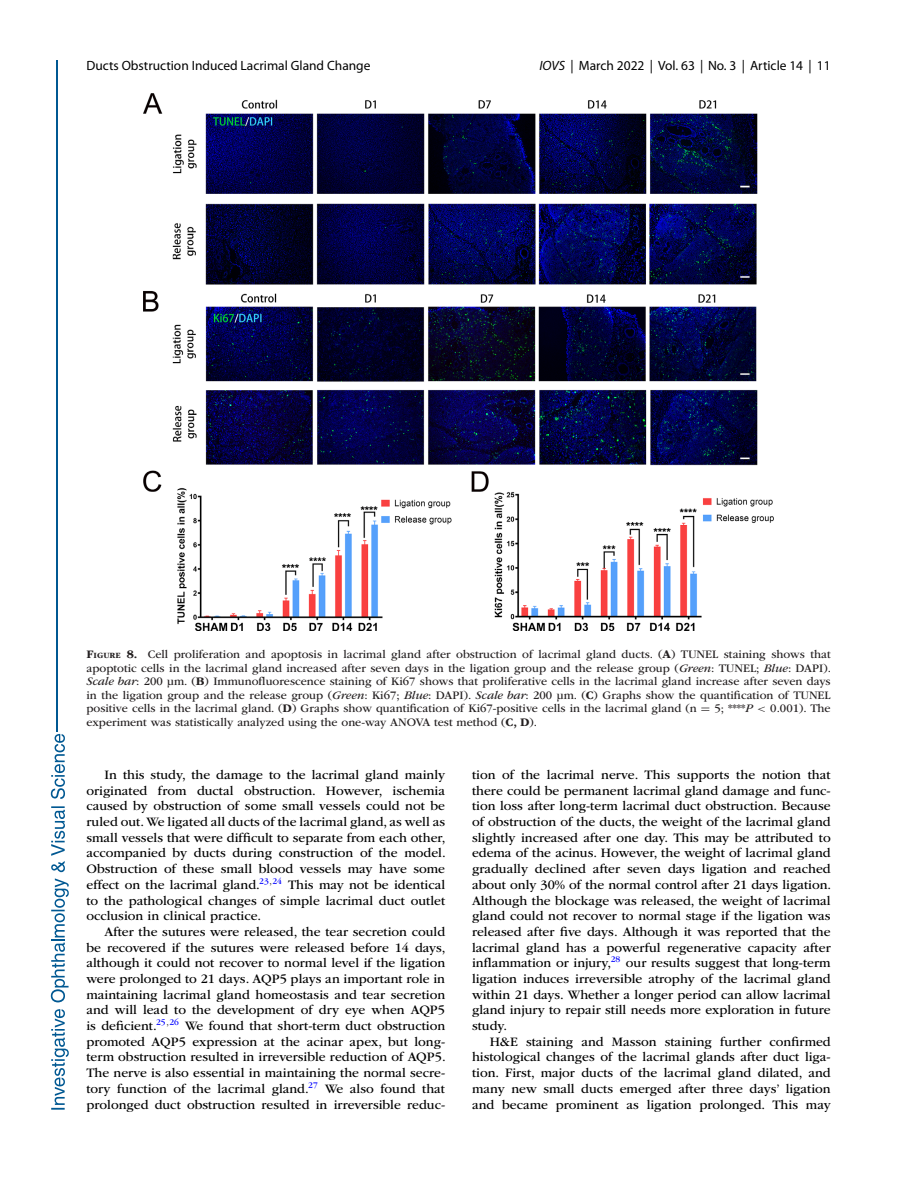
<style>
.page{position:relative;width:918px;height:1188px;background:#fff}
.page>*{position:absolute;margin:0;border:0;box-sizing:border-box;transform-origin:0 0}
.t1{font:13.5px/15.8px "ITC Garamond Std";color:#000;text-align:justify}
.t2{font:13.5px "Myriad Pro";color:#000}
.t3{font:12px/13.5px "ITC Garamond Std";color:#231f20;text-align:justify}
.s1{font-style:italic}
.s2{font-weight:700}
.s3{font-weight:700;font-size:8.4px}
.s4{font-family:"MTSY"}
.s5{font-family:"RMTMI"}
</style>
<div class="page">
<hr style="left:57px;top:60px;width:1px;height:672px;background:#005892">
<svg style="left:51px;top:734px;width:18px;height:376px"></svg>
<img style="left:144px;top:93px;width:630px;height:537px">
<p class="t2" style="left:86px;top:60px;width:286px">Ducts Obstruction Induced Lacrimal Gland Change</p>
<p class="t2" style="left:539px;top:60px;width:293px"><span class="s1">IOVS</span> | March 2022 | Vol. 63 | No. 3 | Article 14 | 11</p>
<p class="t3" style="left:86px;top:649px;width:746px"><span class="s2">F</span><span class="s3">IGURE</span> <span class="s2">8.</span> Cell proliferation and apoptosis in lacrimal gland after obstruction of lacrimal gland ducts. (<span class="s2">A</span>) TUNEL staining shows that apoptotic cells in the lacrimal gland increased after seven days in the ligation group and the release group (<span class="s1">Green</span>: TUNEL; <span class="s1">Blue</span>: DAPI).<br><span class="s1">Scale bar</span>: 200 μm. (<span class="s2">B</span>) Immunofluorescence staining of Ki67 shows that proliferative cells in the lacrimal gland increase after seven days in the ligation group and the release group (<span class="s1">Green</span>: Ki67; <span class="s1">Blue</span>: DAPI). <span class="s1">Scale bar</span>: 200 μm. (<span class="s2">C</span>) Graphs show the quantification of TUNEL positive cells in the lacrimal gland. (<span class="s2">D</span>) Graphs show quantification of Ki67-positive cells in the lacrimal gland (n <span class="s4">=</span> 5; ****<span class="s1">P</span> <span class="s5">&lt;</span> 0.001). The experiment was statistically analyzed using the one-way ANOVA test method (<span class="s2">C, D</span>).</p>
<p class="t1" style="left:86px;top:768px;width:361px;text-indent:18px">In this study, the damage to the lacrimal gland mainly originated from ductal obstruction. However, ischemia caused by obstruction of some small vessels could not be ruled out. We ligated all ducts of the lacrimal gland, as well as small vessels that were difficult to separate from each other, accompanied by ducts during construction of the model.<br>Obstruction of these small blood vessels may have some effect on the lacrimal gland.<sup>23</sup><sup>,</sup><sup>24</sup> This may not be identical to the pathological changes of simple lacrimal duct outlet occlusion in clinical practice.</p>
<p class="t1" style="left:86px;top:925px;width:361px;text-indent:18px">After the sutures were released, the tear secretion could be recovered if the sutures were released before 14 days, although it could not recover to normal level if the ligation were prolonged to 21 days. AQP5 plays an important role in maintaining lacrimal gland homeostasis and tear secretion and will lead to the development of dry eye when AQP5 is deficient.<sup>25</sup><sup>,</sup><sup>26</sup> We found that short-term duct obstruction promoted AQP5 expression at the acinar apex, but long&shy;term obstruction resulted in irreversible reduction of AQP5.<br>The nerve is also essential in maintaining the normal secre&shy;tory function of the lacrimal gland.<sup>27</sup> We also found that prolonged duct obstruction resulted in irreversible reduc-</p>
<p class="t1" style="left:472px;top:768px;width:361px">tion of the lacrimal nerve. This supports the notion that there could be permanent lacrimal gland damage and func&shy;tion loss after long-term lacrimal duct obstruction. Because of obstruction of the ducts, the weight of the lacrimal gland slightly increased after one day. This may be attributed to edema of the acinus. However, the weight of lacrimal gland gradually declined after seven days ligation and reached about only 30% of the normal control after 21 days ligation.<br>Although the blockage was released, the weight of lacrimal gland could not recover to normal stage if the ligation was released after five days. Although it was reported that the lacrimal gland has a powerful regenerative capacity after inflammation or injury,<sup>28</sup> our results suggest that long-term ligation induces irreversible atrophy of the lacrimal gland within 21 days. Whether a longer period can allow lacrimal gland injury to repair still needs more exploration in future study.</p>
<p class="t1" style="left:472px;top:1035px;width:360px;text-indent:18px">H&amp;E staining and Masson staining further confirmed histological changes of the lacrimal glands after duct liga&shy;tion. First, major ducts of the lacrimal gland dilated, and many new small ducts emerged after three days’ ligation and became prominent as ligation prolonged. This may</p>
</div>
